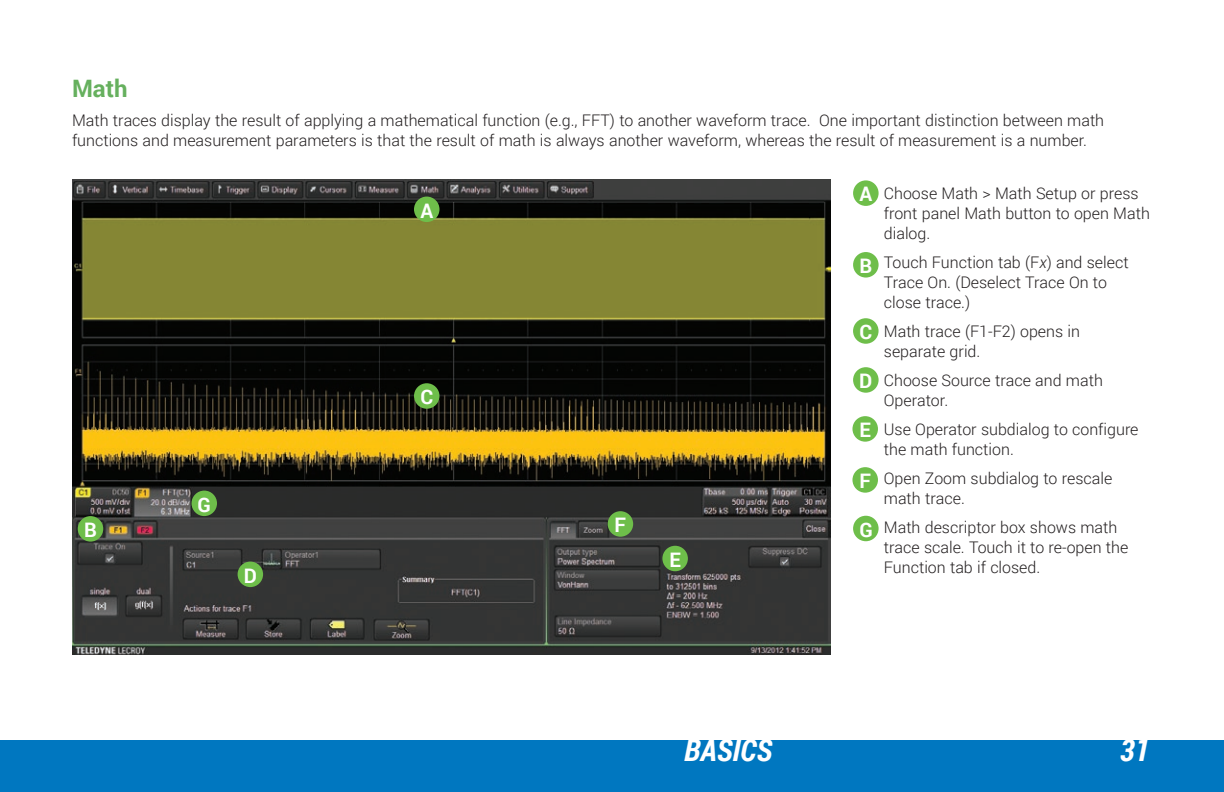
<style>
.page{position:relative;width:1224px;height:792px;background:#fff}
.page>*{position:absolute;margin:0;border:0;box-sizing:border-box;transform-origin:0 0}
.t1{font:italic 700 30.6px "Roboto Condensed";color:#fff}
.t2{font:700 24px "Roboto";color:#66b05e}
.t3{font:700 20px "Roboto";color:#fff}
.t4{font:300 16px/20px "Roboto";color:#231f20}
.s1{font-style:italic}
</style>
<div class="page">
<div style="left:0;top:740px;width:1224px;height:52px;background:#0077c0"></div>
<img style="left:72px;top:180px;width:759px;height:474px">
<div style="left:853px;top:180px;width:26px;height:26px;background:#6ebe4a;border-radius:50%"></div>
<div style="left:853px;top:252px;width:26px;height:26px;background:#6ebe4a;border-radius:50%"></div>
<div style="left:853px;top:318px;width:26px;height:26px;background:#6ebe4a;border-radius:50%"></div>
<div style="left:853px;top:367px;width:26px;height:26px;background:#6ebe4a;border-radius:50%"></div>
<div style="left:852px;top:416px;width:26px;height:26px;background:#6ebe4a;border-radius:50%"></div>
<div style="left:414px;top:197px;width:26px;height:25px;background:#6ebe4a;border-radius:50%"></div>
<div style="left:78px;top:516px;width:25px;height:26px;background:#6ebe4a;border-radius:50%"></div>
<div style="left:414px;top:383px;width:26px;height:26px;background:#6ebe4a;border-radius:50%"></div>
<div style="left:238px;top:562px;width:25px;height:25px;background:#6ebe4a;border-radius:50%"></div>
<div style="left:662px;top:546px;width:26px;height:25px;background:#6ebe4a;border-radius:50%"></div>
<div style="left:852px;top:467px;width:26px;height:26px;background:#6ebe4a;border-radius:50%"></div>
<div style="left:853px;top:516px;width:26px;height:25px;background:#6ebe4a;border-radius:50%"></div>
<div style="left:608px;top:511px;width:25px;height:26px;background:#6ebe4a;border-radius:50%"></div>
<div style="left:192px;top:491px;width:25px;height:25px;background:#6ebe4a;border-radius:50%"></div>
<h2 class="t2" style="left:72px;top:72px;width:57px">Math</h2>
<p class="t4" style="left:72px;top:110px;width:1034px">Math traces display the result of applying a mathematical function (e.g., FFT) to another waveform trace. One important distinction between math functions and measurement parameters is that the result of math is always another waveform, whereas the result of measurement is a number.</p>
<p class="t4" style="left:884px;top:183px;width:268px">Choose Math &gt; Math Setup or press front panel Math button to open Math dialog.</p>
<p class="t4" style="left:884px;top:252px;width:246px">Touch Function tab (F<span class="s1">x</span>) and select<br>Trace On. (Deselect Trace On to close trace.)</p>
<p class="t4" style="left:884px;top:321px;width:198px">Math trace (F1-F2) opens in separate grid.</p>
<p class="t4" style="left:884px;top:370px;width:221px">Choose Source trace and math<br>Operator.</p>
<p class="t4" style="left:884px;top:419px;width:256px">Use Operator subdialog to configure the math function.</p>
<p class="t4" style="left:884px;top:468px;width:230px">Open Zoom subdialog to rescale math trace.</p>
<p class="t4" style="left:884px;top:517px;width:246px">Math descriptor box shows math trace scale. Touch it to re-open the<br>Function tab if closed.</p>
<p class="t3" style="left:859px;top:180px;width:14px">A</p>
<p class="t3" style="left:420px;top:196px;width:14px">A</p>
<p class="t3" style="left:859px;top:252px;width:14px">B</p>
<p class="t3" style="left:859px;top:318px;width:14px">C</p>
<p class="t3" style="left:859px;top:367px;width:15px">D</p>
<p class="t3" style="left:859px;top:416px;width:13px">E</p>
<p class="t3" style="left:420px;top:383px;width:14px">C</p>
<p class="t3" style="left:859px;top:467px;width:13px">F</p>
<p class="t3" style="left:198px;top:490px;width:15px">G</p>
<p class="t3" style="left:615px;top:511px;width:13px">F</p>
<p class="t3" style="left:859px;top:515px;width:15px">G</p>
<p class="t3" style="left:84px;top:516px;width:14px">B</p>
<p class="t3" style="left:669px;top:545px;width:13px">E</p>
<p class="t3" style="left:244px;top:561px;width:15px">D</p>
<h1 class="t1" style="left:684px;top:729px;width:90px">BASICS</h1>
<h1 class="t1" style="left:1120px;top:729px;width:31px">31</h1>
</div>
